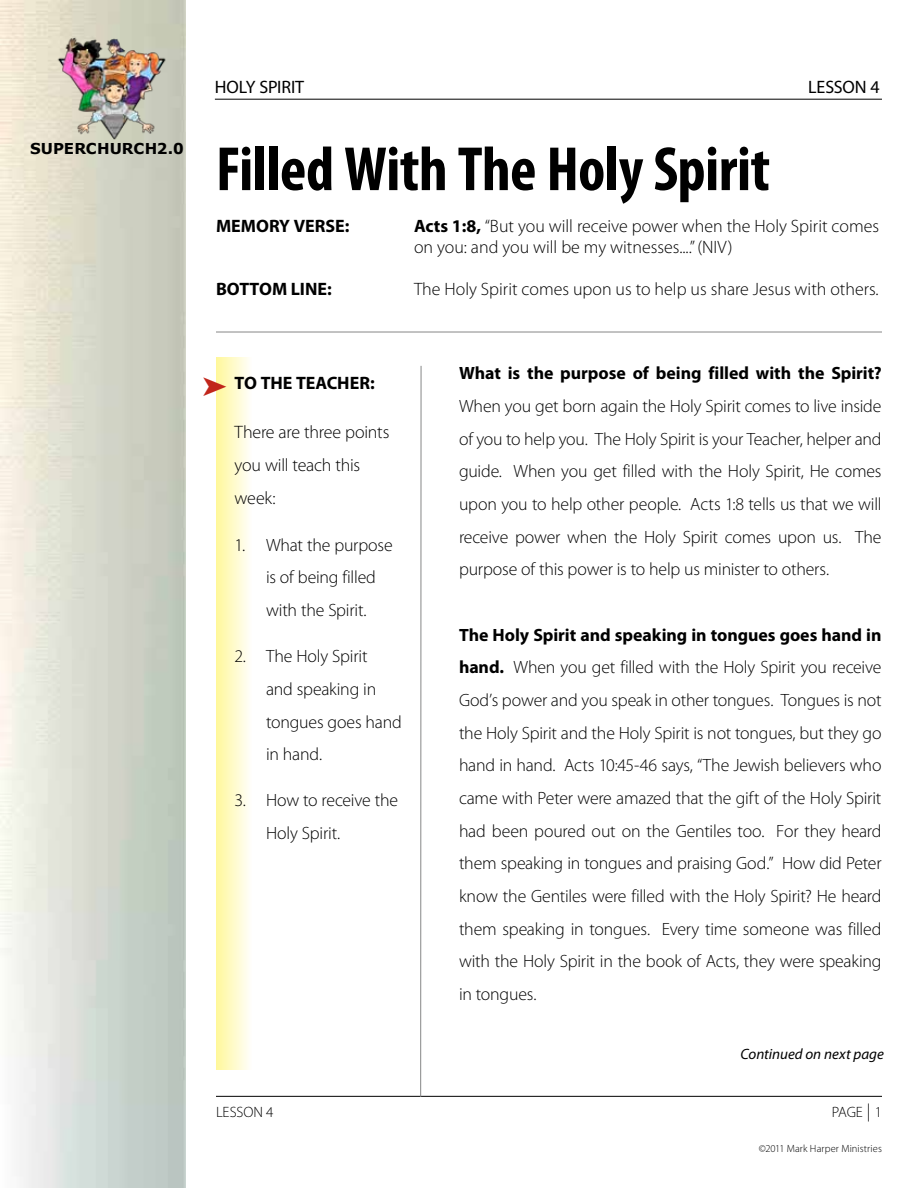
<style>
.page{position:relative;width:918px;height:1188px;background:#fff}
.page>*{position:absolute;margin:0;border:0;box-sizing:border-box;transform-origin:0 0}
.t1{font:700 condensed 63px "Myriad Pro";letter-spacing:-.01em;color:#000}
.t2{font:300 18px/33px "Myriad Pro";color:#000}
.t3{font:700 18px "Myriad Pro";letter-spacing:-.005em;color:#000}
.t4{font:18px "Myriad Pro";letter-spacing:-.005em;color:#000}
.t5{font:300 17.85px/32.7px "Myriad Pro";letter-spacing:-.01em;color:#000}
.t6{font:700 17.85px "Myriad Pro";letter-spacing:-.005em;color:#000}
.t7{font:italic 15px "Myriad Pro";color:#000}
.t8{font:700 15px "Verdana";letter-spacing:.005em;color:#000}
.t9{font:300 15px "Myriad Pro";letter-spacing:-.005em;color:#000}
.t10{font:300 10.5px "Myriad Pro";letter-spacing:.01em;color:#000}
.s1{font-weight:700}
.s2{color:#c1261b}
.s3{font-size:18px}
</style>
<div class="page">
<hr style="left:216px;top:1096px;width:666px;height:1px;background:#000">
<hr style="left:215px;top:99px;width:667px;height:1px;background:#000">
<img style="left:36px;top:36px;width:150px;height:104px">
<svg style="left:216px;top:357px;width:33px;height:713px"></svg>
<hr style="left:216px;top:332px;width:666px;height:1px;background:#868787">
<hr style="left:420px;top:366px;width:1px;height:731px;background:#868787">
<p class="t8" style="left:30px;top:139px;width:155px">SUPERCHURCH2.0</p>
<p class="t4" style="left:215px;top:76px;width:91px">HOLY SPIRIT</p>
<p class="t4" style="left:808px;top:76px;width:73px">LESSON 4</p>
<h1 class="t1" style="left:216px;top:130px;width:556px">Filled With The Holy Spirit</h1>
<p class="t3" style="left:216px;top:214px;width:135px">MEMORY VERSE:</p>
<p class="t2" style="left:414px;top:215px;width:467px;line-height:21px"><span class="s1">Acts 1:8,</span> “But you will receive power when the Holy Spirit comes on you: and you will be my witnesses....” (NIV)</p>
<p class="t3" style="left:216px;top:277px;width:24px">Bottom</p>
<p class="t3" style="left:291px;top:277px;width:42px">Line:</p>
<p class="t2" style="left:414px;top:272px;width:466px">The Holy Spirit comes upon us to help us share Jesus with others.</p>
<p class="t3" style="left:203px;top:371px;width:174px"><span class="s2">➤</span> TO THE Teacher:</p>
<p class="t2" style="left:235px;top:416px;width:156px">There are three points you will teach this week:</p>
<p class="t5" style="left:266px;top:528px;width:128px;text-indent:-32px"><span class="s3">1.</span> What the purpose is of being filled with the Spirit.</p>
<p class="t5" style="left:266px;top:640px;width:137px;text-indent:-31px">2. The Holy Spirit<br>and speaking in tongues goes hand in hand.</p>
<p class="t5" style="left:266px;top:784px;width:134px;text-indent:-31px">3. How to receive the<br>Holy Spirit.</p>
<p class="t6" style="left:459px;top:362px;width:424px">What is the purpose of being filled with the Spirit?</p>
<p class="t5" style="left:459px;top:389px;width:424px;text-align:justify">When you get born again the Holy Spirit comes to live inside of you to help you. The Holy Spirit is your Teacher, helper and guide. When you get filled with the Holy Spirit, He comes upon you to help other people. Acts 1:8 tells us that we will receive power when the Holy Spirit comes upon us. The purpose of this power is to help us minister to others.</p>
<p class="t5" style="left:459px;top:618px;width:424px;text-align:justify"><span class="s1">The Holy Spirit and speaking in tongues goes hand in hand.</span> When you get filled with the Holy Spirit you receive God’s power and you speak in other tongues. Tongues is not the Holy Spirit and the Holy Spirit is not tongues, but they go hand in hand. Acts 10:45-46 says, “The Jewish believers who came with Peter were amazed that the gift of the Holy Spirit had been poured out on the Gentiles too. For they heard them speaking in tongues and praising God.” How did Peter know the Gentiles were filled with the Holy Spirit? He heard them speaking in tongues. Every time someone was filled with the Holy Spirit in the book of Acts, they were speaking in tongues.</p>
<p class="t7" style="left:741px;top:1044px;width:145px">Continued on next page</p>
<p class="t9" style="left:216px;top:1103px;width:59px">LESSON 4</p>
<p class="t9" style="left:832px;top:1103px;width:52px">PAGE <span class="s3">|</span> 1</p>
<p class="t10" style="left:759px;top:1142px;width:125px">©2011 Mark Harper Ministries</p>
</div>
